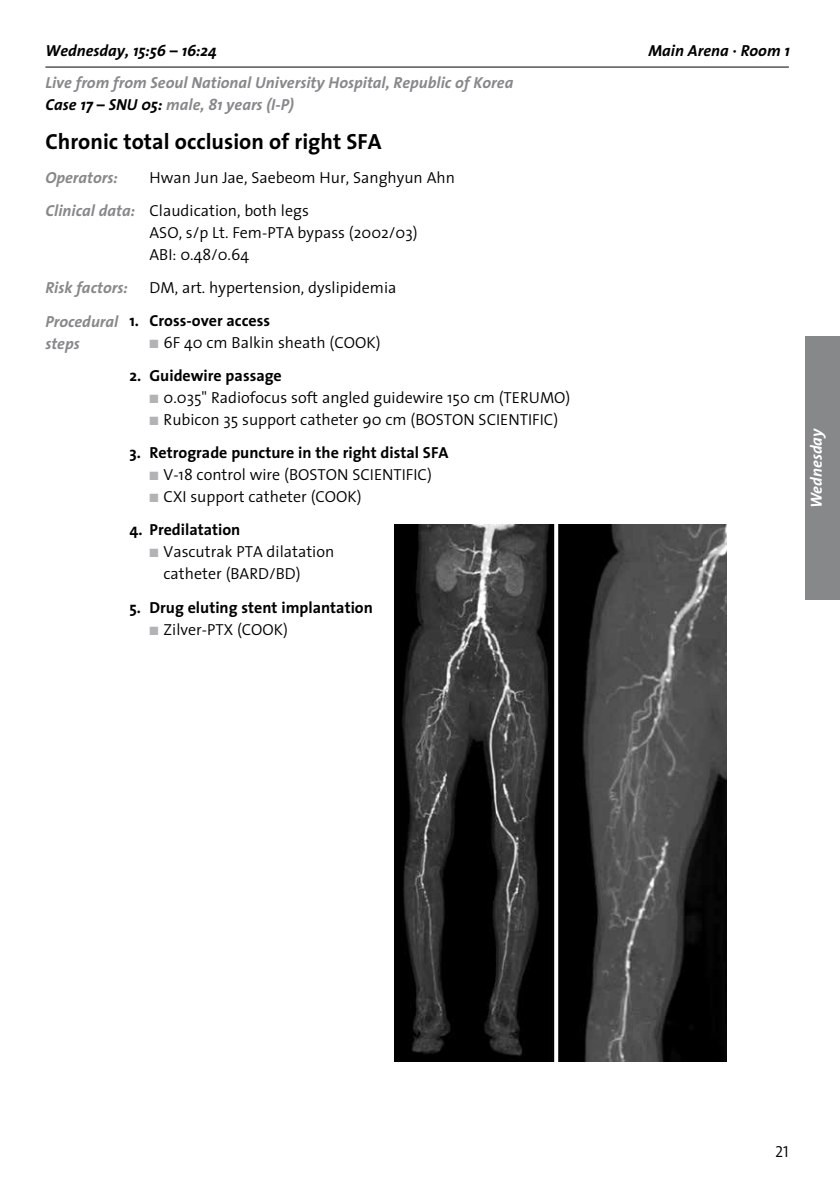
<style>
.page{position:relative;width:840px;height:1191px;background:#fff}
.page>*{position:absolute;margin:0;border:0;box-sizing:border-box;transform-origin:0 0}
.t1{font:700 22px "The Sans";color:#000}
.t2{font:300 16px/22px "The Sans";color:#000}
.t3{font:italic 700 16px/21.6px "The Sans";color:#87888a}
.t4{font:700 16px "The Sans";color:#000}
.t5{font:italic 700 16px "The Sans";color:#000}
.t6{font:italic 700 16px "The Sans";color:#fff}
.t7{font:16px "The Sans Semi Light Caps";color:#000}
.s1{color:#000}
.s2{font-weight:700;font-style:italic;color:#87888a}
.s3{color:#b1b3b4}
</style>
<div class="page">
<div style="left:805px;top:336px;width:34px;height:264px;background:#87888a"></div>
<hr style="left:45px;top:67px;width:743px;height:1px;background:#000">
<img style="left:394px;top:524px;width:332px;height:537px">
<svg style="left:554px;top:524px;width:4px;height:538px"></svg>
<p class="t5" style="left:45px;top:37px;width:173px">Wednesday, 15:56 – 16:24</p>
<p class="t5" style="left:648px;top:37px;width:143px">Main Arena · Room 1</p>
<p class="t3" style="left:45px;top:71px;width:469px">Live from from Seoul National University Hospital, Republic of Korea<br><span class="s1">Case 17 – SNU 05:</span> male, 81 years (I-P)</p>
<h1 class="t1" style="left:45px;top:123px;width:337px">Chronic total occlusion of right SFA</h1>
<p class="t3" style="left:45px;top:167px;width:74px">Operators:</p>
<p class="t2" style="left:45px;top:161px;width:411px;line-height:33px;text-indent:104px">Hwan Jun Jae, Saebeom Hur, Sanghyun Ahn<br><span class="s2">Clinical data:</span> Claudication, both legs</p>
<p class="t2" style="left:149px;top:221px;width:269px">ASO, s/p Lt. Fem-PTA bypass (2002/03)<br>ABI: 0.48/0.64</p>
<p class="t3" style="left:45px;top:277px;width:84px">Risk factors:</p>
<p class="t2" style="left:149px;top:276px;width:248px">DM, art. hypertension, dyslipidemia</p>
<p class="t4" style="left:129px;top:308px;width:142px">1. Cross-over access</p>
<p class="t2" style="left:149px;top:331px;width:232px"><span class="s3">■</span> 6F 40 cm Balkin sheath (Cook)</p>
<p class="t4" style="left:129px;top:362px;width:154px">2. Guidewire passage</p>
<p class="t2" style="left:149px;top:386px;width:422px"><span class="s3">■</span> 0.035" Radiofocus soft angled guidewire 150 cm (TERUMO)</p>
<p class="t2" style="left:149px;top:408px;width:305px"><span class="s3">■</span> Rubicon 35 support catheter 90 cm (BOSTON</p>
<p class="t2" style="left:478px;top:408px;width:81px">SCIENTIFIC)</p>
<p class="t4" style="left:129px;top:439px;width:320px">3. Retrograde puncture in the right distal SFA</p>
<p class="t2" style="left:149px;top:463px;width:284px"><span class="s3">■</span> V-18 control wire (Boston Scie ntific)</p>
<p class="t2" style="left:149px;top:485px;width:213px"><span class="s3">■</span> CXI support catheter (Cook)</p>
<p class="t4" style="left:129px;top:516px;width:112px">4. Predilatation</p>
<p class="t2" style="left:163px;top:540px;width:172px;text-indent:-14px"><span class="s3">■</span> Vascutrak PTA dilatation catheter (BARD/BD)</p>
<p class="t4" style="left:129px;top:593px;width:245px">5. Drug eluting stent implantation</p>
<p class="t2" style="left:149px;top:617px;width:140px"><span class="s3">■</span> Zilver-PTX (COO K)</p>
<p class="t3" style="left:45px;top:310px;width:74px">Procedural steps</p>
<p class="t6" style="left:802px;top:508px;width:83px;rotate:-90deg">Wednesday</p>
<p class="t7" style="left:774px;top:1137px;width:15px">21</p>
</div>
